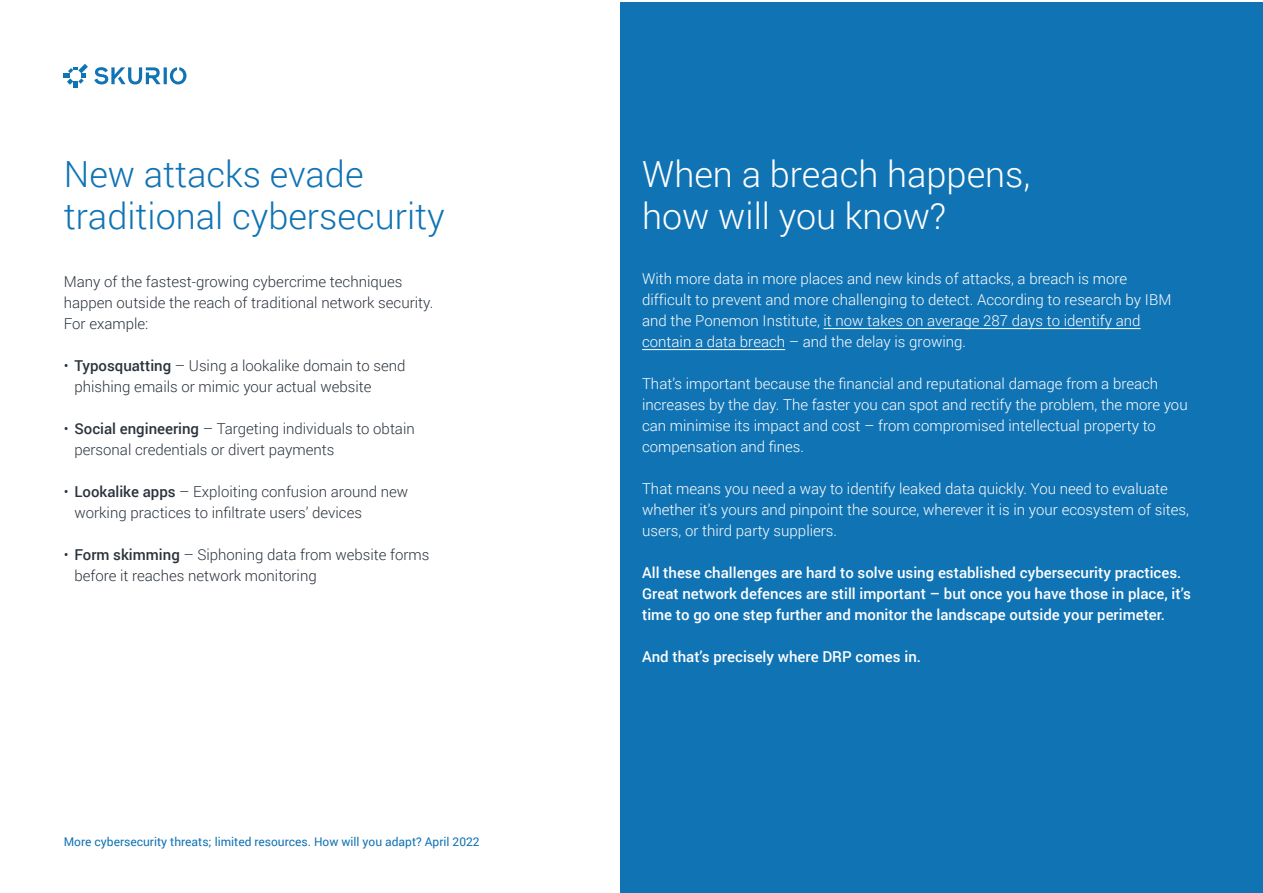
<style>
.page{position:relative;width:1263px;height:893px;background:#fff}
.page>*{position:absolute;margin:0;border:0;box-sizing:border-box;transform-origin:0 0}
.t1{font:300 36px/42px "Roboto";color:#1073b4}
.t2{font:300 36px/42px "Roboto";color:#fff}
.t3{font:300 15px/21px "Roboto";color:#fff}
.t4{font:300 15px/21px "Roboto";color:#2b333c}
.t5{font:500 15px/21px "Roboto";color:#fff}
.t6{font:12px "Roboto";color:#1073b4}
.s1{font-weight:500}
</style>
<div class="page">
<div style="left:621px;top:2px;width:642px;height:891px;background:#1073b4"></div>
<svg style="left:94px;top:67px;width:92px;height:17px"></svg>
<svg style="left:64px;top:64px;width:24px;height:24px"></svg>
<hr style="left:642px;top:349px;width:143px;height:1px;background:#fff">
<hr style="left:823px;top:328px;width:317px;height:1px;background:#fff">
<h1 class="t1" style="left:64px;top:152px;width:382px">New attacks evade traditional cybersecurity</h1>
<p class="t4" style="left:64px;top:271px;width:371px">Many of the fastest-growing cybercrime techniques happen outside the reach of traditional network security.<br>For example:</p>
<p class="t4" style="left:74px;top:355px;width:333px;text-indent:-11px">• <span class="s1">Typosquatting</span> – Using a lookalike domain to send phishing emails or mimic your actual website</p>
<p class="t4" style="left:74px;top:418px;width:342px;text-indent:-11px">• <span class="s1">Social engineering</span> – Targeting individuals to obtain personal credentials or divert payments</p>
<p class="t4" style="left:74px;top:481px;width:335px;text-indent:-11px">• <span class="s1">Lookalike apps</span> – Exploiting confusion around new working practices to infiltrate users’ devices</p>
<p class="t4" style="left:74px;top:544px;width:357px;text-indent:-11px">• <span class="s1">Form skimming</span> – Siphoning data from website forms before it reaches network monitoring</p>
<p class="t6" style="left:64px;top:833px;width:417px">More cybersecurity threats; limited resources. How will you adapt? April 2022</p>
<h1 class="t2" style="left:642px;top:152px;width:390px">When a breach happens, how will you know?</h1>
<p class="t3" style="left:642px;top:268px;width:531px">With more data in more places and new kinds of attacks, a breach is more difficult to prevent and more challenging to detect. According to research by IBM and the Ponemon Institute, it now takes on average 287 days to identify and contain a data breach – and the delay is growing.</p>
<p class="t3" style="left:642px;top:373px;width:547px">That’s important because the financial and reputational damage from a breach increases by the day. The faster you can spot and rectify the problem, the more you can minimise its impact and cost – from compromised intellectual property to compensation and fines.</p>
<p class="t3" style="left:642px;top:478px;width:548px">That means you need a way to identify leaked data quickly. You need to evaluate whether it’s yours and pinpoint the source, wherever it is in your ecosystem of sites, users, or third party suppliers.</p>
<p class="t5" style="left:642px;top:562px;width:550px">All these challenges are hard to solve using established cybersecurity practices.<br>Great network defences are still important – but once you have those in place, it’s time to go one step further and monitor the landscape outside your perimeter.</p>
<p class="t5" style="left:642px;top:646px;width:280px">And that’s precisely where DRP comes in.</p>
</div>
